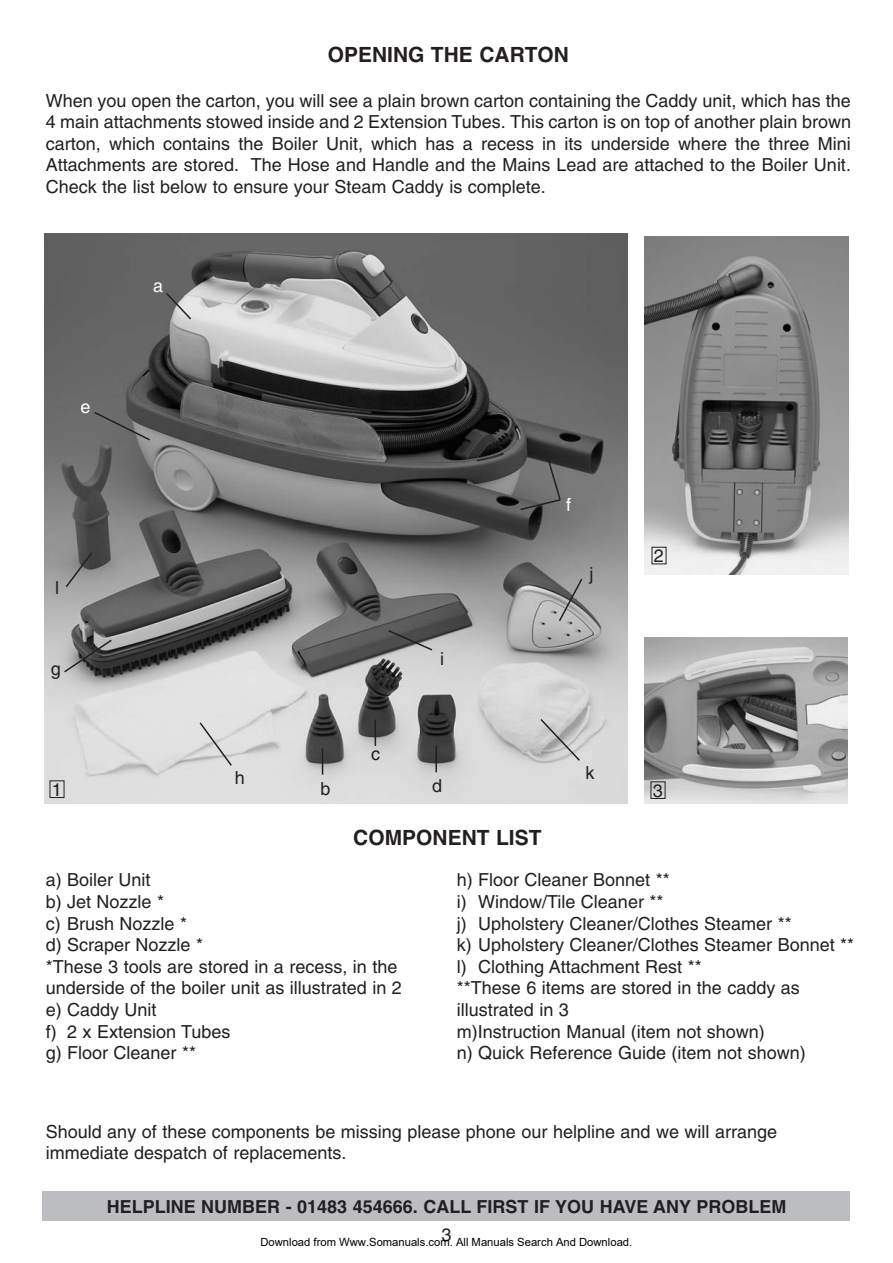
<style>
.page{position:relative;width:893px;height:1263px;background:#fff}
.page>*{position:absolute;margin:0;border:0;box-sizing:border-box;transform-origin:0 0}
.t1{font:700 21px "Helvetica";color:#231f20}
.t2{font:18px/21.6px "Helvetica";color:#231f20}
.t3{font:700 18px "Helvetica";color:#231f20}
.t4{font:18px "Helvetica";color:#fff}
.t5{font:11.25px "Arial";color:#000}
</style>
<div class="page">
<div style="left:43px;top:1191px;width:807px;height:29px;background:#bcbdc0"></div>
<img style="left:44px;top:234px;width:583px;height:570px">
<img style="left:645px;top:638px;width:202px;height:165px">
<img style="left:645px;top:237px;width:204px;height:337px">
<svg style="left:164px;top:291px;width:29px;height:30px"></svg>
<svg style="left:93px;top:410px;width:59px;height:32px;background:#676767"></svg>
<svg style="left:64px;top:551px;width:30px;height:38px"></svg>
<svg style="left:62px;top:638px;width:51px;height:36px;background:#707070"></svg>
<svg style="left:387px;top:629px;width:47px;height:23px"></svg>
<svg style="left:198px;top:721px;width:35px;height:46px;background:#d2d2d2"></svg>
<svg style="left:539px;top:717px;width:42px;height:45px;background:#bdbdbd"></svg>
<svg style="left:375px;top:719px;width:1px;height:27px"></svg>
<svg style="left:322px;top:748px;width:1px;height:27px"></svg>
<hr style="left:435px;top:746px;width:2px;height:26px;background:#231f20">
<svg style="left:557px;top:577px;width:27px;height:46px"></svg>
<svg style="left:519px;top:449px;width:43px;height:62px;background:#5e5e5e"></svg>
<div style="left:651px;top:781px;width:14px;height:18px;border:1px solid #231f20"></div>
<p class="t1" style="left:328px;top:46px;width:243px">OPENING THE CARTON</p>
<p class="t2" style="left:46px;top:91px;width:807px;text-align:justify">When you open the carton, you will see a plain brown carton containing the Caddy unit, which has the 4 main attachments stowed inside and 2 Extension Tubes. This carton is on top of another plain brown carton, which contains the Boiler Unit, which has a recess in its underside where the three Mini Attachments are stored. The Hose and Handle and the Mains Lead are attached to the Boiler Unit.<br>Check the list below to ensure your Steam Caddy is complete.</p>
<p class="t4" style="left:81px;top:400px;width:12px">e</p>
<p class="t4" style="left:153px;top:279px;width:12px">a</p>
<p class="t2" style="left:55px;top:578px;width:5px">l</p>
<p class="t2" style="left:51px;top:659px;width:12px">g</p>
<p class="t2" style="left:371px;top:744px;width:10px">c</p>
<p class="t2" style="left:440px;top:650px;width:5px">i</p>
<p class="t4" style="left:566px;top:498px;width:7px">f</p>
<p class="t2" style="left:589px;top:564px;width:5px">j</p>
<p class="t2" style="left:654px;top:547px;width:12px">2</p>
<p class="t2" style="left:585px;top:763px;width:10px">k</p>
<p class="t2" style="left:235px;top:769px;width:12px">h</p>
<p class="t2" style="left:432px;top:776px;width:12px">d</p>
<p class="t2" style="left:320px;top:779px;width:12px">b</p>
<p class="t2" style="left:52px;top:780px;width:12px">1</p>
<p class="t2" style="left:653px;top:781px;width:12px">3</p>
<p class="t1" style="left:353px;top:829px;width:190px">COMPONENT LIST</p>
<p class="t2" style="left:46px;top:871px;width:358px">a) Boiler Unit<br>b) Jet Nozzle *<br>c) Brush Nozzle *<br>d) Scraper Nozzle *<br>*These 3 tools are stored in a recess, in the underside of the boiler unit as illustrated in 2 e) Caddy Unit<br>f) 2 x Extension Tubes<br>g) Floor Cleaner **</p>
<p class="t2" style="left:457px;top:871px;width:399px">h) Floor Cleaner Bonnet **<br>i) Window/Tile Cleaner **<br>j) Upholstery Cleaner/Clothes Steamer **<br>k) Upholstery Cleaner/Clothes Steamer Bonnet ** l) Clothing Attachment Rest **<br>**These 6 items are stored in the caddy as illustrated in 3<br>m)Instruction Manual (item not shown)<br>n) Quick Reference Guide (item not shown)</p>
<p class="t2" style="left:46px;top:1122px;width:733px">Should any of these components be missing please phone our helpline and we will arrange immediate despatch of replacements.</p>
<p class="t3" style="left:107px;top:1200px;width:681px">HELPLINE NUMBER - 01483 454666. CALL FIRST IF YOU HAVE ANY PROBLEM</p>
<p class="t2" style="left:441px;top:1225px;width:12px">3</p>
<p class="t5" style="left:260px;top:1235px;width:373px">Download from Www.Somanuals.com. All Manuals Search And Download.</p>
</div>
